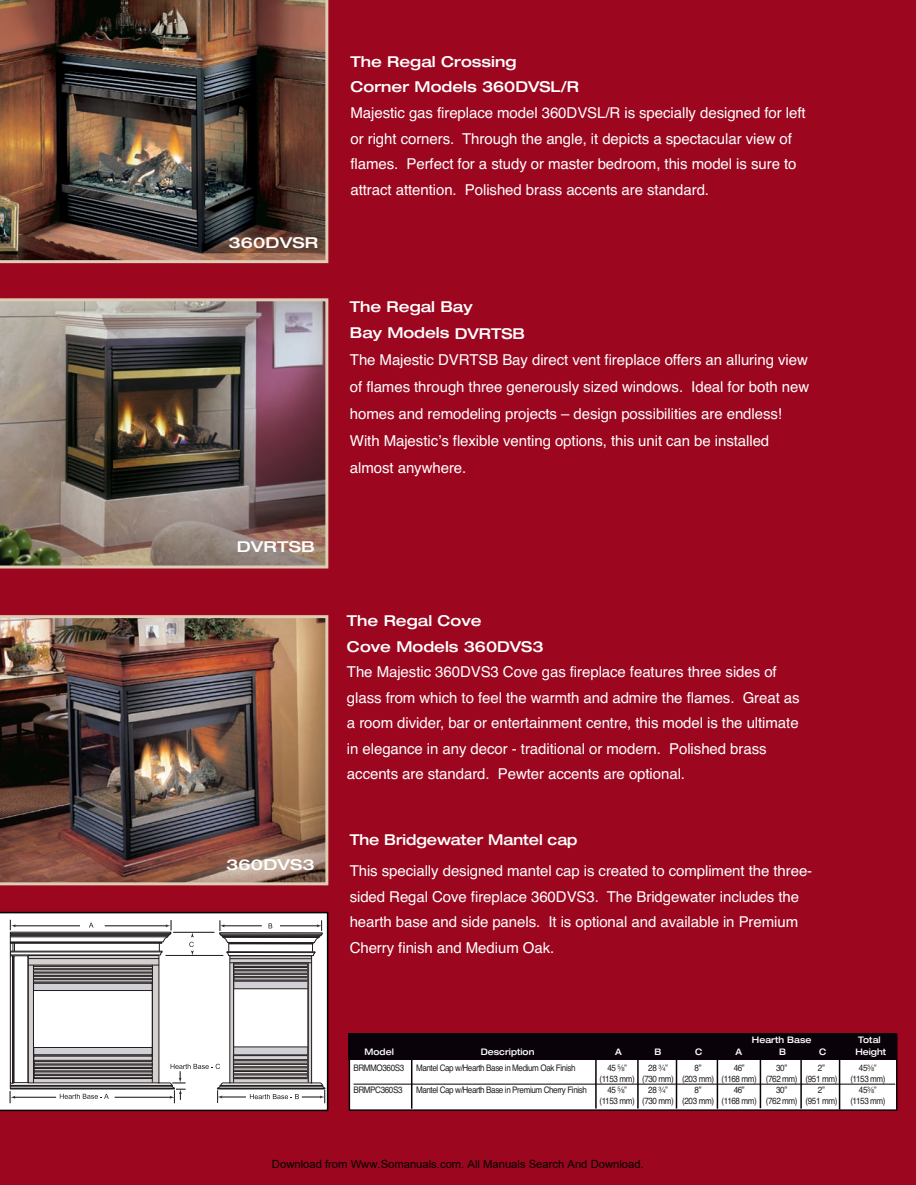
<style>
.page{position:relative;width:916px;height:1185px;background:#fff}
.page>*{position:absolute;margin:0;border:0;box-sizing:border-box;transform-origin:0 0}
.t1{font:15px/25.5px "Helvetica";letter-spacing:-.005em;color:#fff}
.t2{font:500 expanded 15px/25.5px "Helvetica Neue";color:#fff}
.t3{font:500 expanded 15px "Helvetica Neue";color:#fff;scale:.95 1}
.t4{font:500 expanded 15px "Helvetica Neue";color:#fff;scale:1.1 1}
.t5{font:11.25px "Arial";color:#000}
.t6{font:9px "Helvetica";letter-spacing:-.05em;color:#231f20;scale:.9 1}
.t7{font:500 expanded 9px "Helvetica Neue";color:#fff;scale:.93 1}
.s1{font-family:"He Fractions Plain"}
</style>
<div class="page">
<img style="left:0;top:0;width:916px;height:1184px">
<p class="t4" style="left:228px;top:237px;width:83px">360DVSR</p>
<p class="t4" style="left:237px;top:541px;width:73px">DVRTSB</p>
<p class="t4" style="left:226px;top:858px;width:82px">360DVS3</p>
<p class="t2" style="left:350px;top:50px;width:230px">The Regal Crossing<br>Corner Models 360DVSL/R</p>
<p class="t1" style="left:350px;top:100px;width:457px">Majestic gas fireplace model 360DVSL/R is specially designed for left or right corners. Through the angle, it depicts a spectacular view of flames. Perfect for a study or master bedroom, this model is sure to attract attention. Polished brass accents are standard.</p>
<p class="t2" style="left:350px;top:296px;width:177px">The Regal Bay<br>Bay Models DVRTSB</p>
<p class="t1" style="left:350px;top:346px;width:461px;line-height:27px">The Majestic DVRTSB Bay direct vent fireplace offers an alluring view of flames through three generously sized windows. Ideal for both new homes and remodeling projects – design possibilities are endless!<br>With Majesticʼs flexible venting options, this unit can be installed almost anywhere.</p>
<p class="t2" style="left:347px;top:609px;width:198px">The Regal Cove<br>Cove Models 360DVS3</p>
<p class="t1" style="left:347px;top:659px;width:454px">The Majestic 360DVS3 Cove gas fireplace features three sides of glass from which to feel the warmth and admire the flames. Great as a room divider, bar or entertainment centre, this model is the ultimate in elegance in any decor - traditional or modern. Polished brass accents are standard. Pewter accents are optional.</p>
<p class="t3" style="left:350px;top:834px;width:241px">The Bridgewater Mantel cap</p>
<p class="t1" style="left:350px;top:858px;width:464px">This specially designed mantel cap is created to compliment the three&shy;sided Regal Cove fireplace 360DVS3. The Bridgewater includes the hearth base and side panels. It is optional and available in Premium Cherry finish and Medium Oak.</p>
<p class="t7" style="left:752px;top:1036px;width:66px">Hearth Base</p>
<p class="t7" style="left:858px;top:1036px;width:26px">Total</p>
<p class="t7" style="left:365px;top:1048px;width:33px">Model</p>
<p class="t7" style="left:481px;top:1048px;width:59px">Description</p>
<p class="t7" style="left:615px;top:1048px;width:9px">A</p>
<p class="t7" style="left:654px;top:1048px;width:9px">B</p>
<p class="t7" style="left:695px;top:1048px;width:9px">C</p>
<p class="t7" style="left:735px;top:1048px;width:9px">A</p>
<p class="t7" style="left:779px;top:1048px;width:9px">B</p>
<p class="t7" style="left:819px;top:1048px;width:9px">C</p>
<p class="t7" style="left:855px;top:1048px;width:35px">Height</p>
<p class="t6" style="left:353px;top:1062px;width:58px">BRMMO360S3</p>
<p class="t6" style="left:416px;top:1062px;width:179px">Mantel Cap w/Hearth Base in Medium Oak Finish</p>
<p class="t6" style="left:607px;top:1062px;width:23px">45 <span class="s1">D”</span></p>
<p class="t6" style="left:648px;top:1062px;width:23px">28 <span class="s1">W”</span></p>
<p class="t6" style="left:695px;top:1062px;width:9px">8”</p>
<p class="t6" style="left:734px;top:1062px;width:14px">46”</p>
<p class="t6" style="left:776px;top:1062px;width:14px">30”</p>
<p class="t6" style="left:818px;top:1062px;width:9px">2”</p>
<p class="t6" style="left:859px;top:1062px;width:21px">45<span class="s1">S”</span></p>
<p class="t6" style="left:599px;top:1073px;width:266px">(1153 mm) (730 mm) (203 mm) (1168 mm) (762 mm) (951 mm)</p>
<p class="t6" style="left:850px;top:1073px;width:41px">(1153 mm)</p>
<p class="t6" style="left:353px;top:1084px;width:56px">BRMPC360S3</p>
<p class="t6" style="left:416px;top:1084px;width:191px">Mantel Cap w/Hearth Base in Premium Cherry Finish</p>
<p class="t6" style="left:607px;top:1084px;width:23px">45 <span class="s1">D”</span></p>
<p class="t6" style="left:648px;top:1084px;width:23px">28 <span class="s1">W”</span></p>
<p class="t6" style="left:695px;top:1084px;width:9px">8”</p>
<p class="t6" style="left:734px;top:1084px;width:14px">46”</p>
<p class="t6" style="left:776px;top:1084px;width:14px">30”</p>
<p class="t6" style="left:818px;top:1084px;width:9px">2”</p>
<p class="t6" style="left:859px;top:1084px;width:21px">45<span class="s1">S”</span></p>
<p class="t6" style="left:599px;top:1095px;width:266px">(1153 mm) (730 mm) (203 mm) (1168 mm) (762 mm) (951 mm)</p>
<p class="t6" style="left:850px;top:1095px;width:41px">(1153 mm)</p>
<p class="t5" style="left:272px;top:1157px;width:373px">Download from Www.Somanuals.com. All Manuals Search And Download.</p>
</div>
